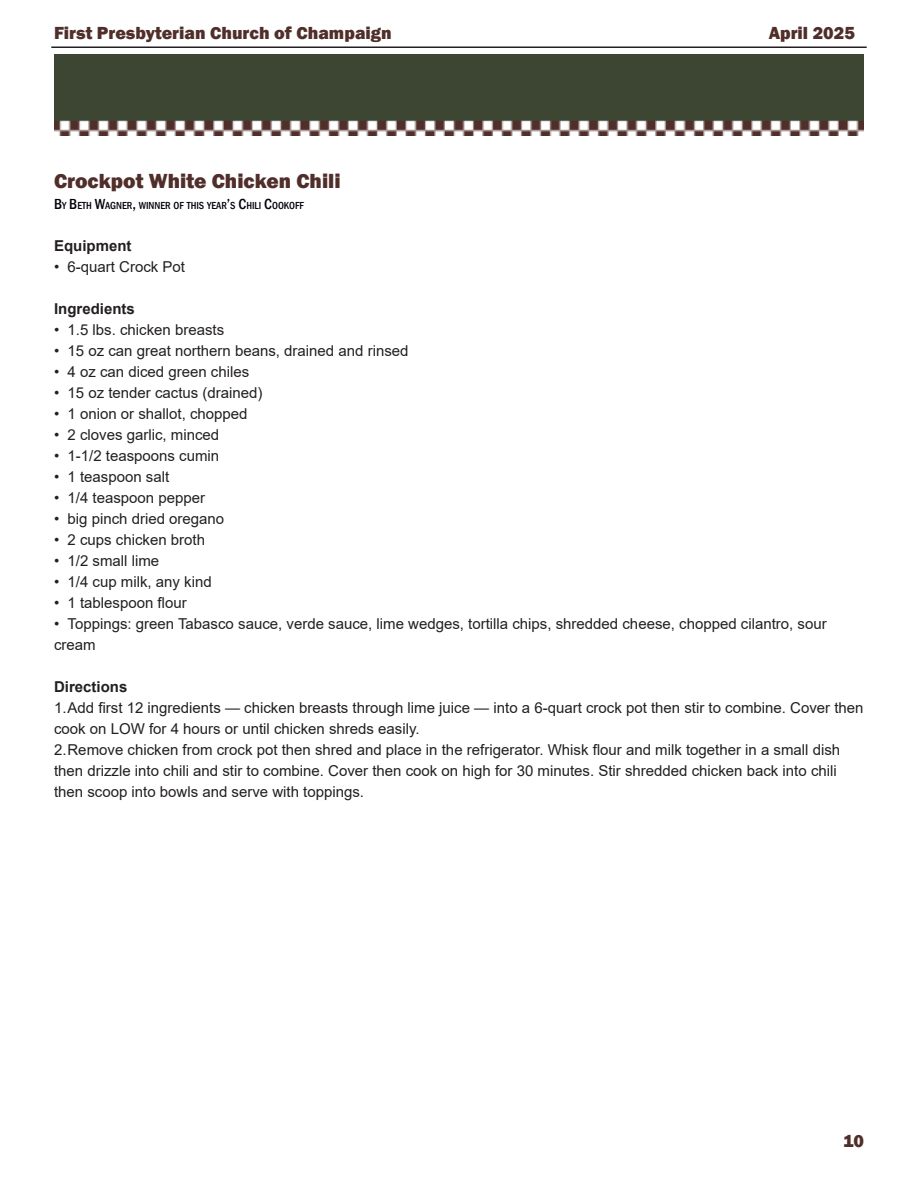
<style>
.page{position:relative;width:918px;height:1188px;background:#fff}
.page>*{position:absolute;margin:0;border:0;box-sizing:border-box;transform-origin:0 0}
.t1{font:800 21px "Franklin Gothic";color:#502e2a}
.t2{font:800 18px "Franklin Gothic";color:#502e2a}
.t3{font:15px/21px "Arial";color:#231f20}
.t4{font:700 15px "Arial";color:#231f20}
.t5{font:500 condensed 10.5px "Franklin Gothic";color:#00000a}
.s1{font-size:15px}
</style>
<div class="page">
<hr style="left:51px;top:46px;width:816px;height:2px;background:#231f20">
<img style="left:54px;top:54px;width:810px;height:82px">
<p class="t2" style="left:54px;top:21px;width:339px">First Presbyterian Church of Champaign</p>
<p class="t2" style="left:769px;top:21px;width:88px">April 2025</p>
<p class="t1" style="left:54px;top:167px;width:288px">Crockpot White Chicken Chili</p>
<p class="t5" style="left:54px;top:198px;width:251px"><span class="s1">B</span>Y <span class="s1">B</span> ETH <span class="s1">W</span>AGNER<span class="s1">,</span> WINNER OF THIS YEAR<span class="s1">’</span>S <span class="s1">C</span>HILI <span class="s1">C</span>OOKOFF</p>
<p class="t4" style="left:54px;top:235px;width:79px">Equipment</p>
<p class="t3" style="left:54px;top:256px;width:133px">• 6-quart Crock Pot</p>
<p class="t4" style="left:54px;top:298px;width:82px">Ingredients</p>
<p class="t3" style="left:54px;top:319px;width:172px">• 1.5 lbs. chicken breasts</p>
<p class="t3" style="left:54px;top:340px;width:356px">• 15 oz can great northern beans, drained and rinsed</p>
<p class="t3" style="left:54px;top:361px;width:197px">• 4 oz can diced green chiles</p>
<p class="t3" style="left:54px;top:382px;width:210px">• 15 oz tender cactus (drained)</p>
<p class="t3" style="left:54px;top:403px;width:195px">• 1 onion or shallot, chopped</p>
<p class="t3" style="left:54px;top:424px;width:167px">• 2 cloves garlic, minced</p>
<p class="t3" style="left:54px;top:445px;width:167px">• 1-1/2 teaspoons cumin</p>
<p class="t3" style="left:54px;top:466px;width:117px">• 1 teaspoon salt</p>
<p class="t3" style="left:54px;top:487px;width:153px">• 1/4 teaspoon pepper</p>
<p class="t3" style="left:54px;top:508px;width:172px">• big pinch dried oregano</p>
<p class="t3" style="left:54px;top:529px;width:153px">• 2 cups chicken broth</p>
<p class="t3" style="left:54px;top:550px;width:107px">• 1/2 small lime</p>
<p class="t3" style="left:54px;top:571px;width:159px">• 1/4 cup milk, any kind</p>
<p class="t3" style="left:54px;top:592px;width:134px">• 1 tablespoon flour</p>
<p class="t3" style="left:54px;top:613px;width:774px">• Toppings: green Tabasco sauce, verde sauce, lime wedges, tortilla chips, shredded cheese, chopped cilantro, sour cream</p>
<p class="t4" style="left:54px;top:676px;width:75px">Directions</p>
<p class="t3" style="left:54px;top:697px;width:811px">1.Add first 12 ingredients — chicken breasts through lime juice — into a 6-quart crock pot then stir to combine. Cover then cook on LOW for 4 hours or until chicken shreds easily.</p>
<p class="t3" style="left:54px;top:739px;width:788px">2.Remove chicken from crock pot then shred and place in the refrigerator. Whisk flour and milk together in a small dish then drizzle into chili and stir to combine. Cover then cook on high for 30 minutes. Stir shredded chicken back into chili then scoop into bowls and serve with toppings.</p>
<p class="t2" style="left:843px;top:1129px;width:22px">10</p>
</div>
